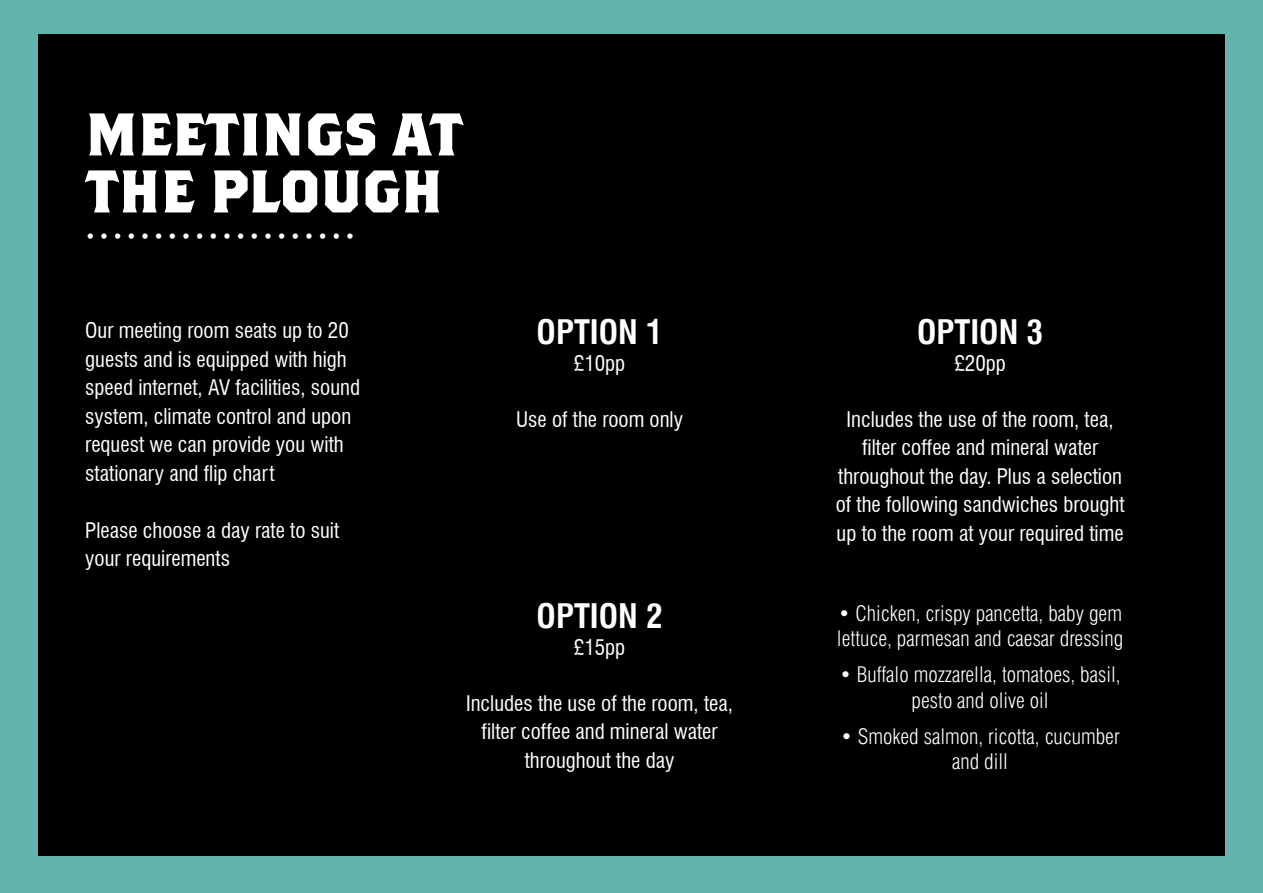
<style>
.page{position:relative;width:1263px;height:893px;background:#63b3ae}
.page>*{position:absolute;margin:0;border:0;box-sizing:border-box;transform-origin:0 0}
.t1{font:700 60px/57px "Brothers";color:#fff}
.t2{font:700 condensed 33px "Swiss 721 BT";color:#fff}
.t3{font:condensed 21px/28.5px "Swiss 721 BT";color:#fff;text-align:center}
.t4{font:300 condensed 21px/25.2px "Swiss 721 BT";color:#fff;text-align:center}
.t5{font:condensed 18px "Swiss 721 BT";color:#fff}
</style>
<div class="page">
<div style="left:38px;top:35px;width:1187px;height:821px;background:#000"></div>
<h1 class="t1" style="left:85px;top:104px;width:379px">MEETINGS AT<br>THE PLOUGH</h1>
<p class="t5" style="left:85px;top:226px;width:272px">• • • • • • • • • • • • • • • • • • • •</p>
<p class="t3" style="left:85px;top:316px;width:276px;text-align:left">Our meeting room seats up to 20 guests and is equipped with high speed internet, AV facilities, sound system, climate control and upon request we can provide you with stationary and flip chart</p>
<p class="t3" style="left:85px;top:516px;width:255px;text-align:left">Please choose a day rate to suit your requirements</p>
<h2 class="t2" style="left:537px;top:320px;width:127px">OPTION 1</h2>
<p class="t3" style="left:574px;top:349px;width:53px">£10pp</p>
<p class="t3" style="left:516px;top:405px;width:168px">Use of the room only</p>
<h2 class="t2" style="left:537px;top:604px;width:127px">OPTION 2</h2>
<p class="t3" style="left:574px;top:633px;width:53px">£15pp</p>
<p class="t3" style="left:466px;top:689px;width:268px">Includes the use of the room, tea, filter coffee and mineral water throughout the day</p>
<h2 class="t2" style="left:917px;top:320px;width:127px">OPTION 3</h2>
<p class="t3" style="left:954px;top:349px;width:53px">£20pp</p>
<p class="t3" style="left:836px;top:405px;width:290px">Includes the use of the room, tea, filter coffee and mineral water throughout the day. Plus a selection of the following sandwiches brought up to the room at your required time</p>
<p class="t4" style="left:837px;top:601px;width:288px;text-align:left">• Chicken, crispy pancetta, baby gem lettuce, parmesan and caesar dressing</p>
<p class="t4" style="left:839px;top:662px;width:283px">• Buffalo mozzarella, tomatoes, basil, pesto and olive oil</p>
<p class="t4" style="left:841px;top:723px;width:281px">• Smoked salmon, ricotta, cucumber and dill</p>
</div>
